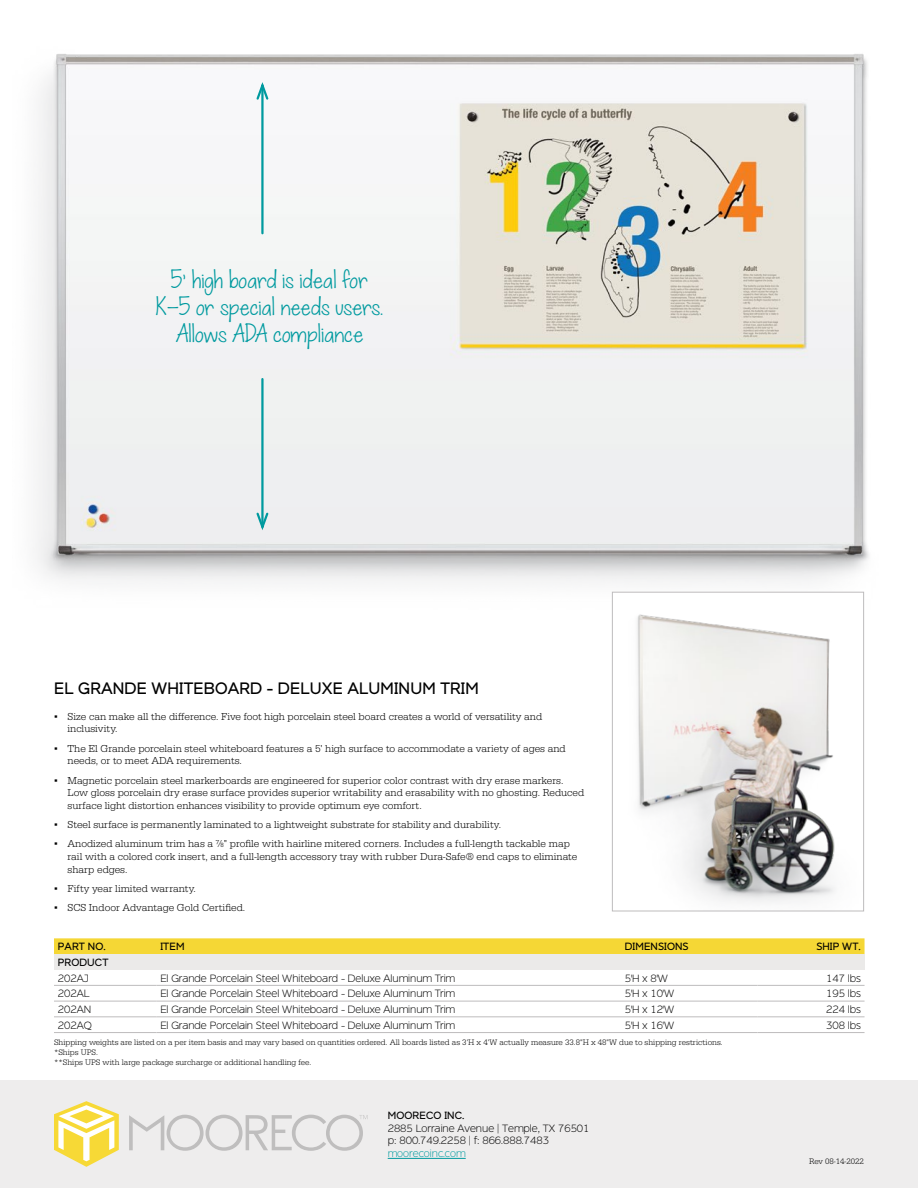
<style>
.page{position:relative;width:918px;height:1188px;background:#fff}
.page>*{position:absolute;margin:0;border:0;box-sizing:border-box;transform-origin:0 0}
.t1{font:22.5px/27px "KG When Oceans Rise";color:#009a9f;text-align:center}
.t2{font:16.5px "Dylan";letter-spacing:.01em;color:#000}
.t3{font:300 10.5px/12.6px "Serifa";color:#000}
.t4{font:100 10.5px/12.6px "Dylan";color:#000}
.t5{font:10.5px "Dylan";letter-spacing:.01em;color:#000}
.t6{font:100 10.5px "Dylan";color:#009a9f}
.t7{font:300 8.25px/9.9px "Serifa";color:#000}
.s1{font-family:"Verdana";font-weight:400}
</style>
<div class="page">
<div style="left:0;top:1080px;width:918px;height:108px;background:#eeeded"></div>
<svg style="left:54px;top:1101px;width:65px;height:66px"></svg>
<svg style="left:129px;top:1115px;width:238px;height:36px"></svg>
<hr style="left:388px;top:1158px;width:78px;height:1px;background:#009a9f">
<div style="left:54px;top:938px;width:811px;height:16px;background:#f5d735"></div>
<div style="left:54px;top:954px;width:811px;height:16px;background:#ebeae9"></div>
<hr style="left:54px;top:1001px;width:103px;height:1px;background:#bebcbd">
<hr style="left:157px;top:1001px;width:464px;height:1px;background:#bebcbd">
<hr style="left:621px;top:1001px;width:137px;height:1px;background:#bebcbd">
<hr style="left:758px;top:1001px;width:107px;height:1px;background:#bebcbd">
<hr style="left:54px;top:1017px;width:103px;height:1px;background:#bebcbd">
<hr style="left:157px;top:1017px;width:464px;height:1px;background:#bebcbd">
<hr style="left:621px;top:1017px;width:137px;height:1px;background:#bebcbd">
<hr style="left:758px;top:1017px;width:107px;height:1px;background:#bebcbd">
<hr style="left:54px;top:1032px;width:103px;height:1px;background:#bebcbd">
<hr style="left:157px;top:1032px;width:464px;height:1px;background:#bebcbd">
<hr style="left:621px;top:1032px;width:137px;height:1px;background:#bebcbd">
<hr style="left:758px;top:1032px;width:107px;height:1px;background:#bebcbd">
<hr style="left:54px;top:985px;width:103px;height:1px;background:#bebcbd">
<hr style="left:157px;top:985px;width:464px;height:1px;background:#bebcbd">
<hr style="left:621px;top:985px;width:137px;height:1px;background:#bebcbd">
<hr style="left:758px;top:985px;width:107px;height:1px;background:#bebcbd">
<img style="left:35px;top:54px;width:834px;height:548px">
<div style="left:612px;top:592px;width:252px;height:319px;background:#fff"></div>
<img style="left:637px;top:614px;width:198px;height:289px">
<div style="left:612px;top:592px;width:252px;height:319px;border:1px solid #bebcbd"></div>
<hr style="left:261px;top:85px;width:3px;height:148px;background:#009a9f">
<svg style="left:255px;top:79px;width:15px;height:22px"></svg>
<hr style="left:261px;top:379px;width:3px;height:148px;background:#009a9f">
<svg style="left:255px;top:511px;width:15px;height:23px"></svg>
<h1 class="t1" style="left:155px;top:267px;width:230px">5' high board is ideal for<br>K-5 or special needs users.<br>Allows ADA compliance</h1>
<h2 class="t2" style="left:54px;top:677px;width:426px">EL GRANDE WHITEBOARD – DELUXE ALUMINUM TRIM</h2>
<p class="t3" style="left:68px;top:710px;width:476px;text-indent:-14px"><span class="s1">▪</span> Size can make all the difference. Five foot high porcelain steel board creates a world of versatility and inclusivity.</p>
<p class="t3" style="left:68px;top:742px;width:500px;text-indent:-14px"><span class="s1">▪</span> The El Grande porcelain steel whiteboard features a 5' high surface to accommodate a variety of ages and needs, or to meet ADA requirements.</p>
<p class="t3" style="left:68px;top:774px;width:518px;text-indent:-14px"><span class="s1">▪</span> Magnetic porcelain steel markerboards are engineered for superior color contrast with dry erase markers.<br>Low gloss porcelain dry erase surface provides superior writability and erasability with no ghosting. Reduced surface light distortion enhances visibility to provide optimum eye comfort.</p>
<p class="t3" style="left:54px;top:818px;width:449px"><span class="s1">▪</span> Steel surface is permanently laminated to a lightweight substrate for stability and durability.</p>
<p class="t3" style="left:68px;top:838px;width:511px;text-indent:-14px"><span class="s1">▪</span> Anodized aluminum trim has a 7/8" profile with hairline mitered corners. Includes a full-length tackable map rail with a colored cork insert, and a full-length accessory tray with rubber Dura-Safe® end caps to eliminate sharp edges.</p>
<p class="t3" style="left:54px;top:882px;width:143px"><span class="s1">▪</span> Fifty year limited warranty.</p>
<p class="t3" style="left:54px;top:902px;width:193px"><span class="s1">▪</span> SCS Indoor Advantage Gold Certified.</p>
<p class="t5" style="left:58px;top:940px;width:49px">PART NO.</p>
<p class="t5" style="left:160px;top:940px;width:26px">ITEM</p>
<p class="t5" style="left:625px;top:940px;width:65px">DIMENSIONS</p>
<p class="t5" style="left:816px;top:940px;width:46px">SHIP WT.</p>
<p class="t5" style="left:58px;top:955px;width:52px">PRODUCT</p>
<p class="t4" style="left:58px;top:971px;width:33px">202AJ</p>
<p class="t4" style="left:160px;top:971px;width:296px">El Grande Porcelain Steel Whiteboard – Deluxe Aluminum Trim</p>
<p class="t4" style="left:625px;top:971px;width:45px">5'H x 8'W</p>
<p class="t4" style="left:826px;top:971px;width:36px">147 lbs</p>
<p class="t4" style="left:58px;top:987px;width:33px">202AL</p>
<p class="t4" style="left:160px;top:987px;width:296px">El Grande Porcelain Steel Whiteboard – Deluxe Aluminum Trim</p>
<p class="t4" style="left:625px;top:987px;width:51px">5'H x 10'W</p>
<p class="t4" style="left:826px;top:987px;width:36px">195 lbs</p>
<p class="t4" style="left:58px;top:1003px;width:35px">202AN</p>
<p class="t4" style="left:160px;top:1003px;width:296px">El Grande Porcelain Steel Whiteboard – Deluxe Aluminum Trim</p>
<p class="t4" style="left:625px;top:1003px;width:51px">5'H x 12'W</p>
<p class="t4" style="left:826px;top:1003px;width:36px">224 lbs</p>
<p class="t4" style="left:58px;top:1019px;width:35px">202AQ</p>
<p class="t4" style="left:160px;top:1019px;width:296px">El Grande Porcelain Steel Whiteboard – Deluxe Aluminum Trim</p>
<p class="t4" style="left:625px;top:1019px;width:51px">5'H x 16'W</p>
<p class="t4" style="left:826px;top:1019px;width:36px">308 lbs</p>
<p class="t7" style="left:54px;top:1037px;width:670px">Shipping weights are listed on a per item basis and may vary based on quantities ordered. All boards listed as 3'H x 4'W actually measure 33.8"H x 48"W due to shipping restrictions. *Ships UPS.<br>**Ships UPS with large package surcharge or additional handling fee.</p>
<p class="t5" style="left:388px;top:1108px;width:78px">MOORECO INC.</p>
<p class="t4" style="left:388px;top:1122px;width:203px">2885 Lorraine Avenue | Temple, TX 76501 p: 800.749.2258 | f: 866.888.7483</p>
<p class="t6" style="left:388px;top:1147px;width:80px">moorecoinc.com</p>
<p class="t7" style="left:809px;top:1156px;width:56px">Rev 08-14-2022</p>
</div>
